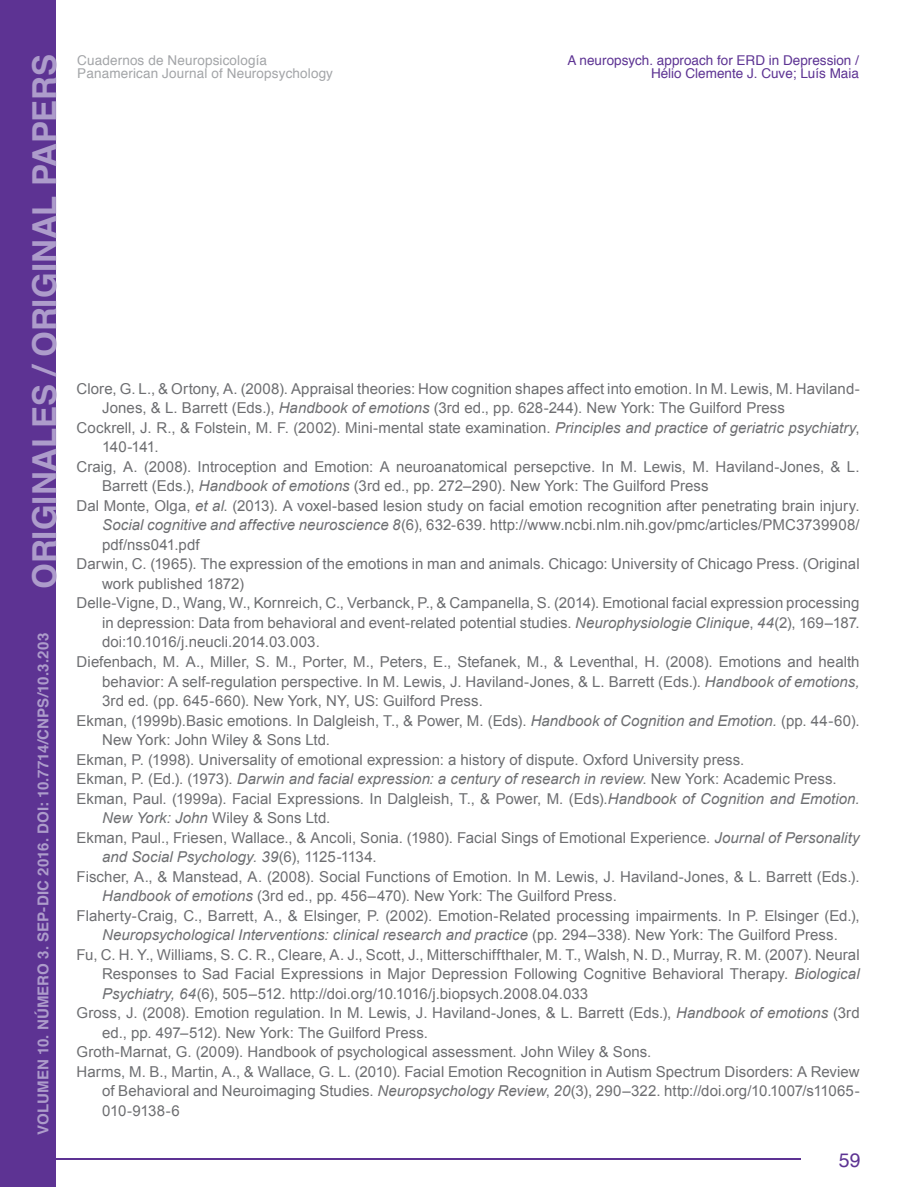
<style>
.page{position:relative;width:915px;height:1187px;background:#fff}
.page>*{position:absolute;margin:0;border:0;box-sizing:border-box;transform-origin:0 0}
.t1{font:700 33px "Helvetica";letter-spacing:-.005em;color:#ad9ccb}
.t2{font:19.5px "Helvetica";color:#5d3393}
.t3{font:15px "Arial";letter-spacing:.005em;color:#6d6e71}
.t4{font:italic 15px "Arial";letter-spacing:.005em;color:#6d6e71}
.t5{font:700 15px "Helvetica";letter-spacing:.01em;color:#ad9ccb}
.t6{font:13.5px/13.5px "Helvetica";color:#5d3393;text-align:right}
.t7{font:13.5px/13.5px "Helvetica";letter-spacing:.01em;color:#a3a5a8}
.s1{font-style:italic}
.s2{font-style:normal}
</style>
<div class="page">
<div style="left:0;top:0;width:55px;height:1186px;background:#5d3393"></div>
<hr style="left:0;top:1157px;width:800px;height:2px;background:#5d3393">
<h1 class="t1" style="left:18px;top:589px;width:536px;rotate:-90deg">ORIGINALES / ORIGINAL PAPERS</h1>
<p class="t7" style="left:77px;top:54px;width:257px">Cuadernos de Neuropsicología<br>Panamerican Journal of Neuropsychology</p>
<p class="t6" style="left:567px;top:54px;width:293px">A neuropsych. approach for ERD in Depression /<br>Hélio Clemente J. Cuve; Luís Maia</p>
<p class="t3" style="left:77px;top:379px;width:784px">Clore, G. L., &amp; Ortony, A. (2008). Appraisal theories: How cognition shapes affect into emotion. In M. Lewis, M. Haviland-</p>
<p class="t3" style="left:102px;top:398px;width:684px">Jones, &amp; L. Barrett (Eds.), <span class="s1">Handbook of emotions</span> (3rd ed., pp. 628-244). New York: The Guilford Press</p>
<p class="t3" style="left:77px;top:418px;width:784px">Cockrell, J. R., &amp; Folstein, M. F. (2002). Mini-mental state examination. <span class="s1">Principles and practice of geriatric psychiatry</span>,</p>
<p class="t3" style="left:102px;top:437px;width:58px">140-141.</p>
<p class="t3" style="left:77px;top:457px;width:784px">Craig, A. (2008). Introception and Emotion: A neuroanatomical persepctive. In M. Lewis, M. Haviland-Jones, &amp; L.</p>
<p class="t3" style="left:102px;top:476px;width:607px">Barrett (Eds.), <span class="s1">Handbook of emotions</span> (3rd ed., pp. 272–290). New York: The Guilford Press</p>
<p class="t3" style="left:77px;top:496px;width:784px">Dal Monte, Olga, <span class="s1">et al</span>. (2013). A voxel-based lesion study on facial emotion recognition after penetrating brain injury.</p>
<p class="t3" style="left:102px;top:515px;width:758px"><span class="s1">Social cognitive and affective neuroscience 8</span>(6), 632-639. http://www.ncbi.nlm.nih.gov/pmc/articles/PMC3739908/</p>
<p class="t3" style="left:102px;top:535px;width:99px">pdf/nss041.pdf</p>
<p class="t3" style="left:77px;top:554px;width:784px">Darwin, C. (1965). The expression of the emotions in man and animals. Chicago: University of Chicago Press. (Original</p>
<p class="t3" style="left:102px;top:574px;width:143px">work published 1872)</p>
<p class="t3" style="left:77px;top:593px;width:784px">Delle-Vigne, D., Wang, W., Kornreich, C., Verbanck, P., &amp; Campanella, S. (2014). Emotional facial expression processing</p>
<p class="t3" style="left:102px;top:613px;width:758px">in depression: Data from behavioral and event-related potential studies. <span class="s1">Neurophysiologie Clinique</span>, <span class="s1">44</span>(2), 169–187.</p>
<p class="t3" style="left:102px;top:632px;width:219px">doi:10.1016/j.neucli.2014.03.003.</p>
<p class="t3" style="left:77px;top:652px;width:784px">Diefenbach, M. A., Miller, S. M., Porter, M., Peters, E., Stefanek, M., &amp; Leventhal, H. (2008). Emotions and health</p>
<p class="t3" style="left:102px;top:671px;width:758px">behavior: A self-regulation perspective. In M. Lewis, J. Haviland-Jones, &amp; L. Barrett (Eds.). <span class="s1">Handbook of emotions,</span></p>
<p class="t3" style="left:102px;top:691px;width:382px">3rd ed. (pp. 645-660). New York, NY, US: Guilford Press.</p>
<p class="t3" style="left:77px;top:710px;width:784px">Ekman, (1999b).Basic emotions. In Dalgleish, T., &amp; Power, M. (Eds). <span class="s1">Handbook of Cognition and Emotion.</span> (pp. 44-60).</p>
<p class="t3" style="left:102px;top:730px;width:229px">New York: John Wiley &amp; Sons Ltd.</p>
<p class="t3" style="left:77px;top:749px;width:669px">Ekman, P. (1998). Universality of emotional expression: a history of dispute. Oxford University press.</p>
<p class="t4" style="left:77px;top:769px;width:761px"><span class="s2">Ekman, P. (Ed.). (1973).</span> Darwin and facial expression: a century of research in review<span class="s2">. New York: Academic Press.</span></p>
<p class="t3" style="left:77px;top:788px;width:784px">Ekman, Paul. (1999a). Facial Expressions. In Dalgleish, T., &amp; Power, M. (Eds).<span class="s1">Handbook of Cognition and Emotion.</span></p>
<p class="t3" style="left:102px;top:808px;width:230px"><span class="s1">New York: John</span> Wiley &amp; Sons Ltd.</p>
<p class="t3" style="left:77px;top:827px;width:784px">Ekman, Paul., Friesen, Wallace., &amp; Ancoli, Sonia. (1980). Facial Sings of Emotional Experience. <span class="s1">Journal of Personality</span></p>
<p class="t4" style="left:102px;top:847px;width:276px">and Social Psychology. 39<span class="s2">(6), 1125-1134.</span></p>
<p class="t3" style="left:77px;top:866px;width:784px">Fischer, A., &amp; Manstead, A. (2008). Social Functions of Emotion. In M. Lewis, J. Haviland-Jones, &amp; L. Barrett (Eds.).</p>
<p class="t3" style="left:102px;top:886px;width:516px"><span class="s1">Handbook of emotions</span> (3rd ed., pp. 456–470). New York: The Guilford Press.</p>
<p class="t3" style="left:77px;top:905px;width:784px">Flaherty-Craig, C., Barrett, A., &amp; Elsinger, P. (2002). Emotion-Related processing impairments. In P. Elsinger (Ed.),</p>
<p class="t4" style="left:102px;top:925px;width:737px">Neuropsychological Interventions: clinical research and practice <span class="s2">(pp. 294–338). New York: The Guilford Press.</span></p>
<p class="t3" style="left:77px;top:944px;width:784px">Fu, C. H. Y., Williams, S. C. R., Cleare, A. J., Scott, J., Mitterschiffthaler, M. T., Walsh, N. D., Murray, R. M. (2007). Neural</p>
<p class="t3" style="left:102px;top:964px;width:758px">Responses to Sad Facial Expressions in Major Depression Following Cognitive Behavioral Therapy. <span class="s1">Biological</span></p>
<p class="t3" style="left:102px;top:983px;width:487px"><span class="s1">Psychiatry, 64</span>(6), 505–512. http://doi.org/10.1016/j.biopsych.2008.04.033</p>
<p class="t3" style="left:77px;top:1003px;width:784px">Gross, J. (2008). Emotion regulation. In M. Lewis, J. Haviland-Jones, &amp; L. Barrett (Eds.), <span class="s1">Handbook of emotions</span> (3rd</p>
<p class="t3" style="left:102px;top:1022px;width:327px">ed., pp. 497–512). New York: The Guilford Press.</p>
<p class="t3" style="left:77px;top:1042px;width:576px">Groth-Marnat, G. (2009). Handbook of psychological assessment. John Wiley &amp; Sons.</p>
<p class="t3" style="left:77px;top:1061px;width:784px">Harms, M. B., Martin, A., &amp; Wallace, G. L. (2010). Facial Emotion Recognition in Autism Spectrum Disorders: A Review</p>
<p class="t3" style="left:102px;top:1081px;width:758px">of Behavioral and Neuroimaging Studies. <span class="s1">Neuropsychology Review</span>, <span class="s1">20</span>(3), 290–322. http://doi.org/10.1007/s11065-</p>
<p class="t3" style="left:102px;top:1100px;width:79px">010-9138-6</p>
<p class="t5" style="left:31px;top:1134px;width:503px;rotate:-90deg">VOLUMEN 10. NÚMERO 3. SEP-DIC 2016. DOI: 10.7714/CNPS/10.3.203</p>
<h2 class="t2" style="left:838px;top:1144px;width:23px">59</h2>
</div>
